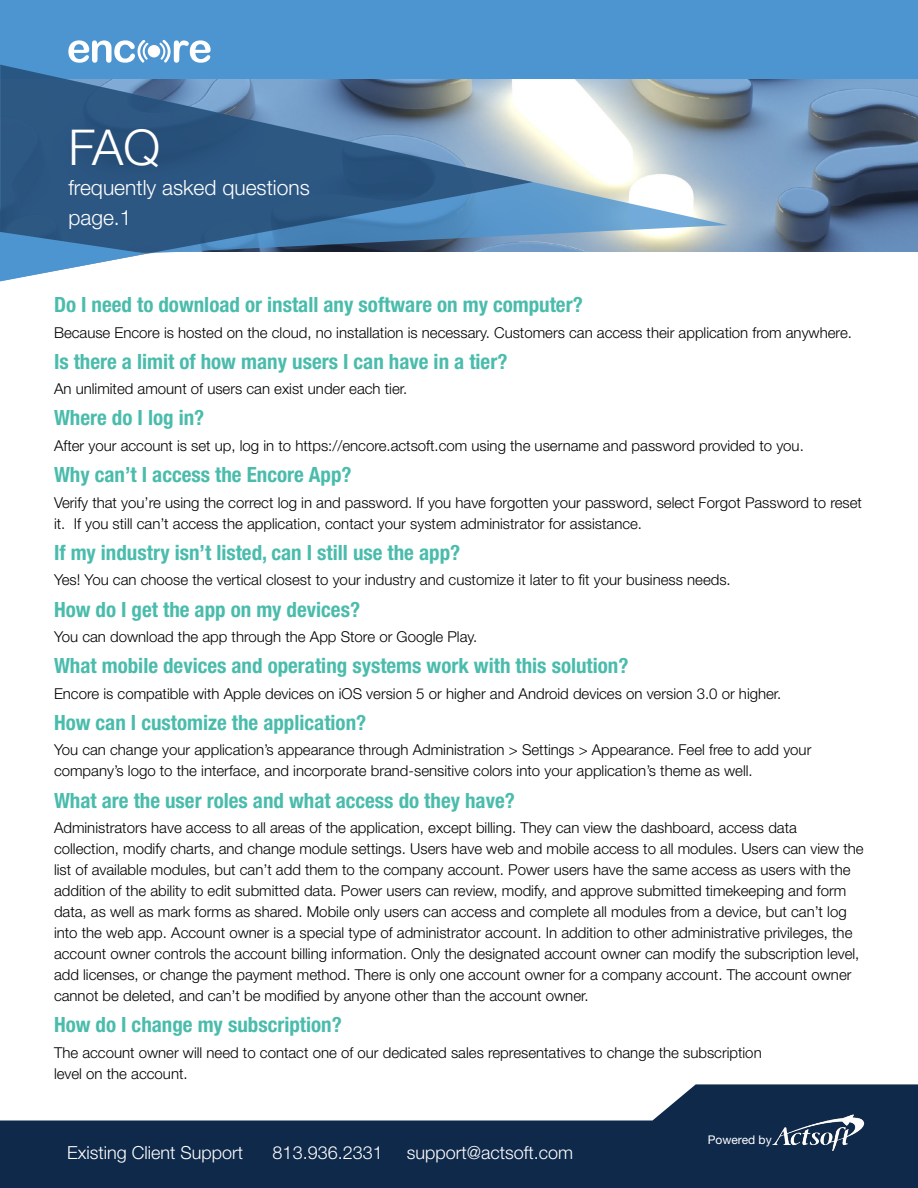
<style>
.page{position:relative;width:918px;height:1188px;background:#fff}
.page>*{position:absolute;margin:0;border:0;box-sizing:border-box;transform-origin:0 0}
.t1{font:300 49.5px "Helvetica Neue";color:#fff}
.t2{font:700 condensed 21px "Helvetica Neue";color:#4abcac}
.t3{font:300 21px/30px "Helvetica Neue";color:#fff}
.t4{font:300 18px "Helvetica Neue";color:#fff}
.t5{font:300 15px/21px "Helvetica Neue";color:#000}
.t6{font:12px "Helvetica Neue";color:#fff}
</style>
<div class="page">
<img style="left:728px;top:78px;width:190px;height:174px">
<div style="left:0;top:0;width:918px;height:78px;background:#4d95d0"></div>
<svg style="left:0;top:1084px;width:918px;height:104px;fill:#0f294a"></svg>
<svg style="left:533px;top:78px;width:195px;height:174px"></svg>
<svg style="left:0;top:65px;width:533px;height:189px;background:#49729a"></svg>
<svg style="left:0;top:232px;width:147px;height:49px"></svg>
<img style="left:770px;top:1110px;width:98px;height:49px">
<svg style="left:68px;top:40px;width:81px;height:23px"></svg>
<svg style="left:159px;top:40px;width:52px;height:23px"></svg>
<div style="left:148px;top:45px;width:12px;height:12px;background:#fff;border-radius:50%"></div>
<h1 class="t1" style="left:68px;top:117px;width:93px">FAQ</h1>
<h2 class="t3" style="left:68px;top:172px;width:243px">frequently asked questions page.1</h2>
<h2 class="t2" style="left:54px;top:292px;width:530px">Do I need to download or install any software on my computer?</h2>
<p class="t5" style="left:54px;top:321px;width:800px">Because Encore is hosted on the cloud, no installation is necessary. Customers can access their application from anywhere.</p>
<h2 class="t2" style="left:54px;top:349px;width:455px">Is there a limit of how many users I can have in a tier?</h2>
<p class="t5" style="left:54px;top:378px;width:355px">An unlimited amount of users can exist under each tier.</p>
<h2 class="t2" style="left:54px;top:405px;width:152px">Where do I log in?</h2>
<p class="t5" style="left:54px;top:435px;width:751px">After your account is set up, log in to https://encore.actsoft.com using the username and password provided to you.</p>
<h2 class="t2" style="left:54px;top:462px;width:299px">Why can’t I access the Encore App?</h2>
<p class="t5" style="left:54px;top:492px;width:810px">Verify that you’re using the correct log in and password. If you have forgotten your password, select Forgot Password to reset it. If you still can’t access the application, contact your system administrator for assistance.</p>
<h2 class="t2" style="left:54px;top:540px;width:408px">If my industry isn’t listed, can I still use the app?</h2>
<p class="t5" style="left:54px;top:569px;width:678px">Yes! You can choose the vertical closest to your industry and customize it later to fit your business needs.</p>
<h2 class="t2" style="left:54px;top:596px;width:308px">How do I get the app on my devices?</h2>
<p class="t5" style="left:54px;top:626px;width:425px">You can download the app through the App Store or Google Play.</p>
<h2 class="t2" style="left:54px;top:653px;width:576px">What mobile devices and operating systems work with this solution?</h2>
<p class="t5" style="left:54px;top:683px;width:729px">Encore is compatible with Apple devices on iOS version 5 or higher and Android devices on version 3.0 or higher.</p>
<h2 class="t2" style="left:54px;top:710px;width:314px">How can I customize the application?</h2>
<p class="t5" style="left:54px;top:739px;width:759px">You can change your application’s appearance through Administration &gt; Settings &gt; Appearance. Feel free to add your company’s logo to the interface, and incorporate brand-sensitive colors into your application’s theme as well.</p>
<h2 class="t2" style="left:54px;top:788px;width:462px">What are the user roles and what access do they have?</h2>
<p class="t5" style="left:54px;top:817px;width:811px">Administrators have access to all areas of the application, except billing. They can view the dashboard, access data collection, modify charts, and change module settings. Users have web and mobile access to all modules. Users can view the list of available modules, but can’t add them to the company account. Power users have the same access as users with the addition of the ability to edit submitted data. Power users can review, modify, and approve submitted timekeeping and form data, as well as mark forms as shared. Mobile only users can access and complete all modules from a device, but can’t log into the web app. Account owner is a special type of administrator account. In addition to other administrative privileges, the account owner controls the account billing information. Only the designated account owner can modify the subscription level, add licenses, or change the payment method. There is only one account owner for a company account. The account owner cannot be deleted, and can’t be modified by anyone other than the account owner.</p>
<h2 class="t2" style="left:54px;top:1012px;width:289px">How do I change my subscription?</h2>
<p class="t5" style="left:54px;top:1042px;width:709px">The account owner will need to contact one of our dedicated sales representatives to change the subscription level on the account.</p>
<p class="t4" style="left:70px;top:1140px;width:148px">sales@encore.com</p>
<p class="t4" style="left:67px;top:1141px;width:178px">Existing Client Support</p>
<p class="t4" style="left:273px;top:1141px;width:112px">813.936.2331</p>
<p class="t4" style="left:407px;top:1141px;width:168px">support@actsoft.com</p>
<p class="t6" style="left:708px;top:1133px;width:65px">Powered by</p>
</div>
